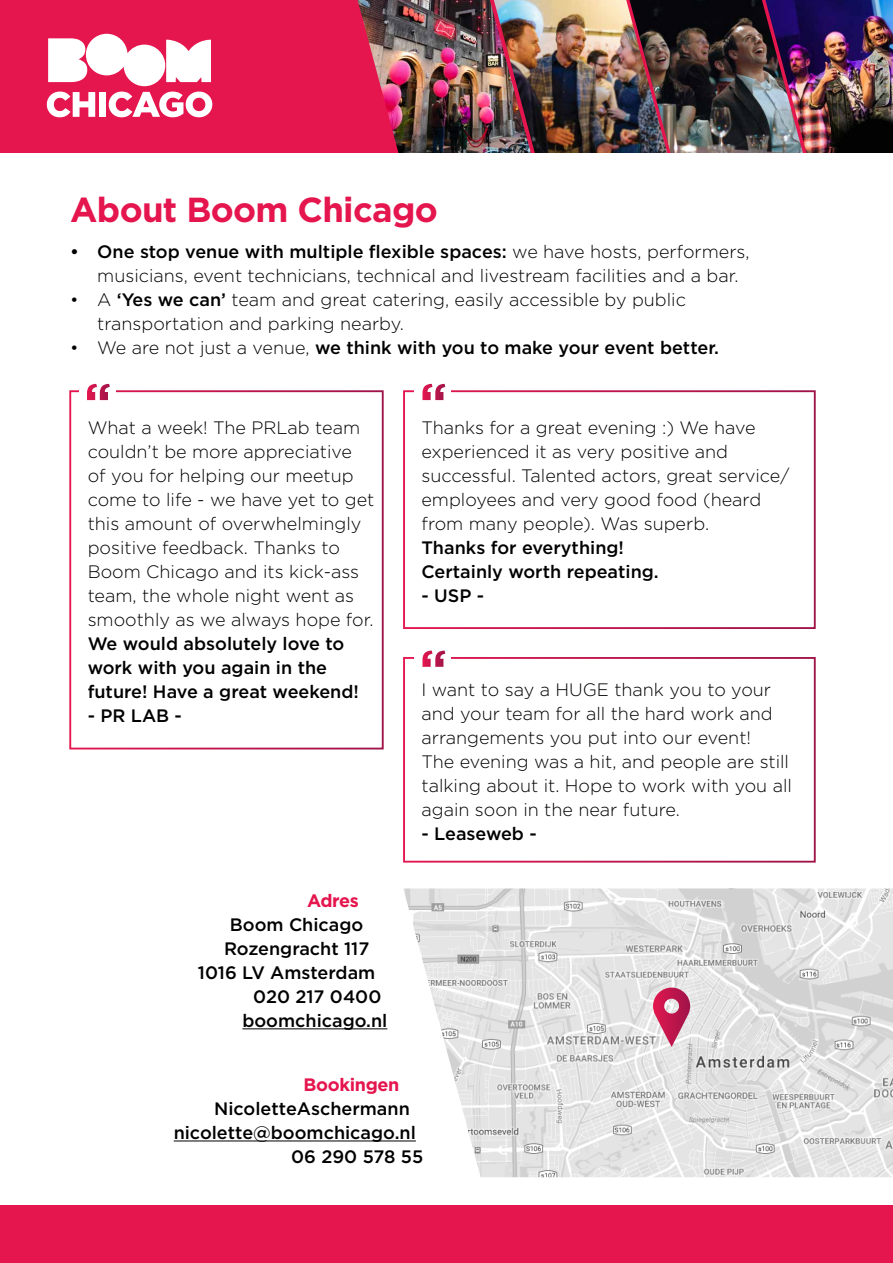
<style>
.page{position:relative;width:893px;height:1263px;background:#fff}
.page>*{position:absolute;margin:0;border:0;box-sizing:border-box;transform-origin:0 0}
.t1{font:700 34.65px "Gotham";letter-spacing:-.02em;color:#e5154e}
.t2{font:300 18px/24px "Gotham";color:#000}
.t3{font:500 18px/24px "Gotham";color:#000}
.t4{font:700 18px "Gotham";letter-spacing:-.02em;color:#e5154e}
.s1{font-weight:500}
.s2{font-weight:300}
</style>
<div class="page">
<div style="left:0;top:1206px;width:893px;height:57px;background:#e5154e"></div>
<div style="left:0;top:0;width:893px;height:230px;background:#e5154e"></div>
<img style="left:357px;top:0;width:137px;height:154px">
<img style="left:494px;top:0;width:135px;height:154px">
<img style="left:804px;top:0;width:89px;height:154px">
<img style="left:629px;top:0;width:175px;height:154px">
<div style="left:0;top:154px;width:893px;height:136px;background:#fff"></div>
<svg style="left:47px;top:92px;width:48px;height:25px"></svg>
<div style="left:99px;top:92px;width:7px;height:25px;background:#fff"></div>
<svg style="left:109px;top:92px;width:103px;height:25px"></svg>
<svg style="left:48px;top:34px;width:163px;height:52px"></svg>
<img style="left:403px;top:888px;width:490px;height:289px">
<svg style="left:653px;top:987px;width:37px;height:60px;background:#d27593"></svg>
<hr style="left:242px;top:1028px;width:145px;height:1px;background:#000">
<hr style="left:174px;top:1140px;width:242px;height:1px;background:#000">
<div style="left:69px;top:390px;width:315px;height:359px;border:2px solid #fff"></div>
<div style="left:403px;top:390px;width:413px;height:239px;border:2px solid #fff"></div>
<div style="left:415px;top:380px;width:36px;height:24px;background:#fff"></div>
<svg style="left:422px;top:384px;width:23px;height:16px"></svg>
<div style="left:403px;top:657px;width:413px;height:205px;border:2px solid #fff"></div>
<div style="left:415px;top:646px;width:36px;height:25px;background:#fff"></div>
<svg style="left:422px;top:651px;width:23px;height:16px"></svg>
<div style="left:80px;top:380px;width:36px;height:24px;background:#fff"></div>
<svg style="left:87px;top:384px;width:23px;height:16px"></svg>
<h1 class="t1" style="left:70px;top:189px;width:369px">About Boom Chicago</h1>
<p class="t2" style="left:97px;top:240px;width:654px;text-indent:-27px"><span class="s1">• One stop venue with multiple flexible spaces:</span> we have hosts, performers, musicians, event technicians, technical and livestream facilities and a bar.</p>
<p class="t2" style="left:97px;top:288px;width:590px;text-indent:-27px">• A <span class="s1">‘Yes we can’</span> team and great catering, easily accessible by public transportation and parking nearby.</p>
<p class="t3" style="left:70px;top:336px;width:650px"><span class="s2">• We are not just a venue,</span> we think with you to make your event better.</p>
<p class="t2" style="left:88px;top:415px;width:288px">What a week! The PRLab team couldn’t be more appreciative of you for helping our meetup come to life - we have yet to get this amount of overwhelmingly positive feedback. Thanks to<br>Boom Chicago and its kick-ass team, the whole night went as smoothly as we always hope for.</p>
<p class="t3" style="left:88px;top:631px;width:273px">We would absolutely love to work with you again in the future! Have a great weekend!</p>
<p class="t3" style="left:88px;top:703px;width:96px">- PR LAB -</p>
<p class="t4" style="left:307px;top:890px;width:53px">Adres</p>
<p class="t3" style="left:230px;top:912px;width:135px">Boom Chicago</p>
<p class="t3" style="left:224px;top:936px;width:147px">Rozengracht 117</p>
<p class="t3" style="left:198px;top:960px;width:179px">1016 LV Amsterdam</p>
<p class="t3" style="left:253px;top:984px;width:130px">020 217 0400</p>
<p class="t3" style="left:242px;top:1008px;width:146px">boomchicago.nl</p>
<p class="t2" style="left:421px;top:415px;width:369px">Thanks for a great evening :) We have experienced it as very positive and successful. Talented actors, great service/ employees and very good food (heard from many people). Was superb.</p>
<p class="t3" style="left:421px;top:535px;width:239px">Thanks for everything!<br>Certainly worth repeating.</p>
<p class="t3" style="left:421px;top:583px;width:64px">- USP -</p>
<p class="t2" style="left:421px;top:677px;width:372px">I want to say a HUGE thank you to your and your team for all the hard work and arrangements you put into our event!<br>The evening was a hit, and people are still talking about it. Hope to work with you all again soon in the near future.</p>
<p class="t3" style="left:421px;top:821px;width:117px">- Leaseweb -</p>
<p class="t4" style="left:304px;top:1074px;width:97px">Bookingen</p>
<p class="t3" style="left:214px;top:1096px;width:197px">NicoletteAschermann</p>
<p class="t3" style="left:174px;top:1120px;width:244px">nicolette@boomchicago.nl</p>
<p class="t3" style="left:291px;top:1144px;width:134px">06 290 578 55</p>
</div>
